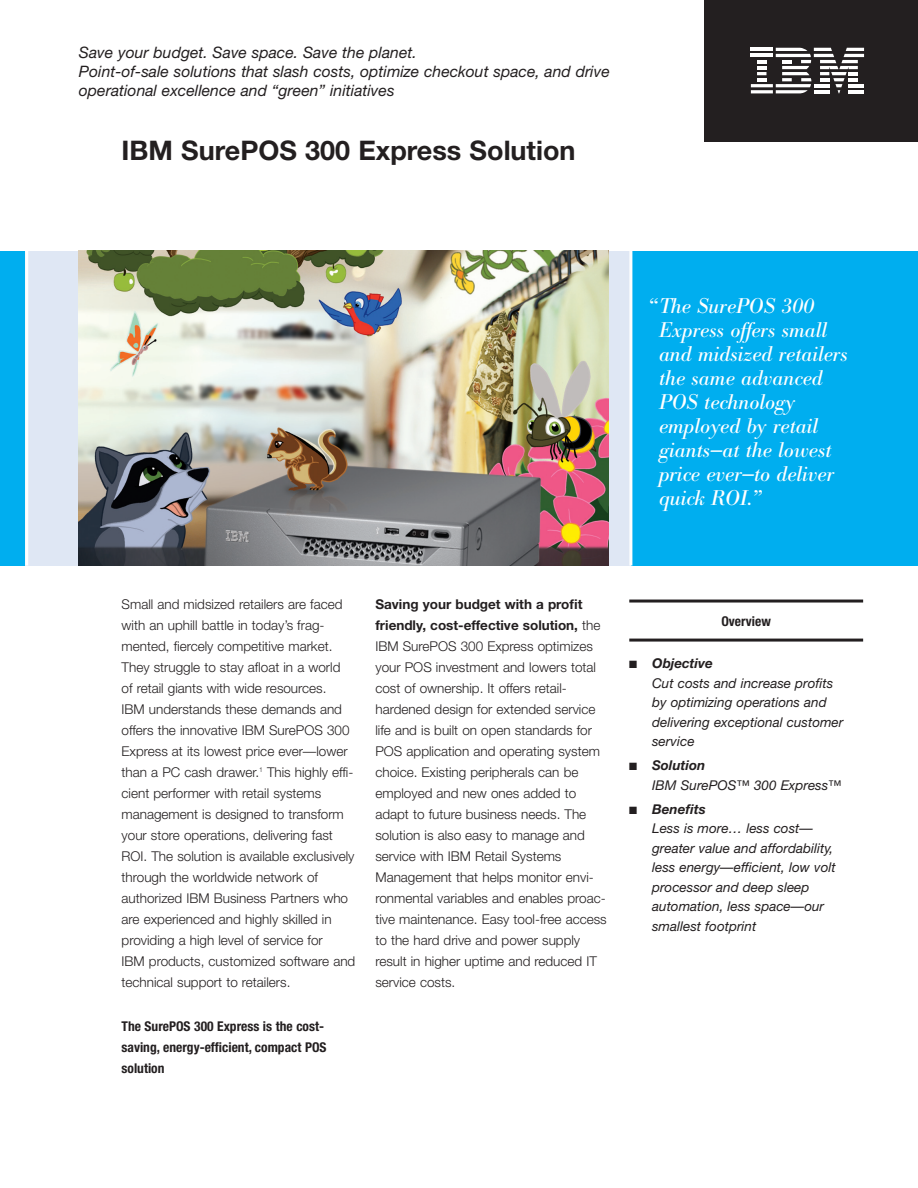
<style>
.page{position:relative;width:918px;height:1188px;background:#fff}
.page>*{position:absolute;margin:0;border:0;box-sizing:border-box;transform-origin:0 0}
.t1{font:700 27px "Helvetica Neue";color:#231f20}
.t2{font:italic 21px/24px "Bodoni BE";color:#fff}
.t3{font:italic 15.75px/18.8px "Helvetica Neue";color:#231f20}
.t4{font:300 13.5px/21px "Helvetica Neue";color:#231f20}
.t5{font:italic 13.5px/19.5px "Helvetica Neue";color:#231f20}
.t6{font:700 condensed 13.5px/21px "Helvetica Neue";color:#231f20}
.s1{font-weight:700}
</style>
<div class="page">
<div style="left:704px;top:0;width:214px;height:141px;background:#231f20"></div>
<svg style="left:751px;top:48px;width:113px;height:45px"></svg>
<hr style="left:814px;top:90px;width:15px;height:3px;background:#fff">
<hr style="left:751px;top:90px;width:22px;height:3px;background:#fff">
<div style="left:0;top:251px;width:26px;height:315px;background:#00aeef"></div>
<div style="left:609px;top:251px;width:309px;height:315px;background:#00aeef"></div>
<div style="left:26px;top:251px;width:605px;height:315px;background:#dfe7f4"></div>
<hr style="left:25px;top:251px;width:3px;height:315px;background:#fff">
<hr style="left:629px;top:251px;width:3px;height:315px;background:#fff">
<hr style="left:629px;top:600px;width:234px;height:3px;background:#231f20">
<hr style="left:629px;top:639px;width:234px;height:3px;background:#231f20">
<img style="left:79px;top:251px;width:529px;height:315px">
<p class="t3" style="left:79px;top:45px;width:532px">Save your budget. Save space. Save the planet.<br>Point-of-sale solutions that slash costs, optimize checkout space, and drive operational excellence and “green” initiatives</p>
<h1 class="t1" style="left:122px;top:141px;width:456px">IBM SurePOS 300 Express Solution</h1>
<h2 class="t2" style="left:659px;top:297px;width:190px;text-indent:-11px">“The SurePOS 300<br>Express offers small and midsized retailers the same advanced<br>POS technology employed by retail giants—at the lowest price ever—to deliver quick ROI.”</h2>
<p class="t4" style="left:122px;top:595px;width:235px">Small and midsized retailers are faced with an uphill battle in today’s frag&shy;mented, fiercely competitive market.<br>They struggle to stay afloat in a world<br>of retail giants with wide resources.<br>IBM understands these demands and offers the innovative IBM SurePOS 300<br>Express at its lowest price ever—lower than a PC cash drawer.<sup>1</sup> This highly effi&shy;cient performer with retail systems management is designed to transform your store operations, delivering fast ROI. The solution is available exclusively through the worldwide network of authorized IBM Business Partners who are experienced and highly skilled in providing a high level of service for<br>IBM products, customized software and technical support to retailers.</p>
<p class="t6" style="left:122px;top:1017px;width:206px">The SurePOS 300 Express is the cost&shy;saving, energy-efficient, compact POS solution</p>
<p class="t4" style="left:375px;top:595px;width:233px"><span class="s1">Saving your budget with a profit friendly, cost-effective solution,</span> the IBM SurePOS 300 Express optimizes your POS investment and lowers total cost of ownership. It offers retail&shy;hardened design for extended service life and is built on open standards for POS application and operating system choice. Existing peripherals can be employed and new ones added to adapt to future business needs. The solution is also easy to manage and service with IBM Retail Systems Management that helps monitor envi&shy;ronmental variables and enables proac&shy;tive maintenance. Easy tool-free access to the hard drive and power supply result in higher uptime and reduced IT service costs.</p>
<p class="t6" style="left:721px;top:612px;width:51px">Overview</p>
<p class="t5" style="left:652px;top:655px;width:193px;text-indent:-23px">■ <span class="s1">Objective<br></span>Cut costs and increase profits by optimizing operations and delivering exceptional customer service</p>
<p class="t5" style="left:652px;top:757px;width:191px;text-indent:-23px">■ <span class="s1">Solution<br></span>IBM SurePOS™ 300 Express™</p>
<p class="t5" style="left:652px;top:800px;width:185px;text-indent:-23px">■ <span class="s1">Benefits<br></span>Less is more… less cost— greater value and affordability, less energy—efficient, low volt processor and deep sleep automation, less space—our smallest footprint</p>
</div>
